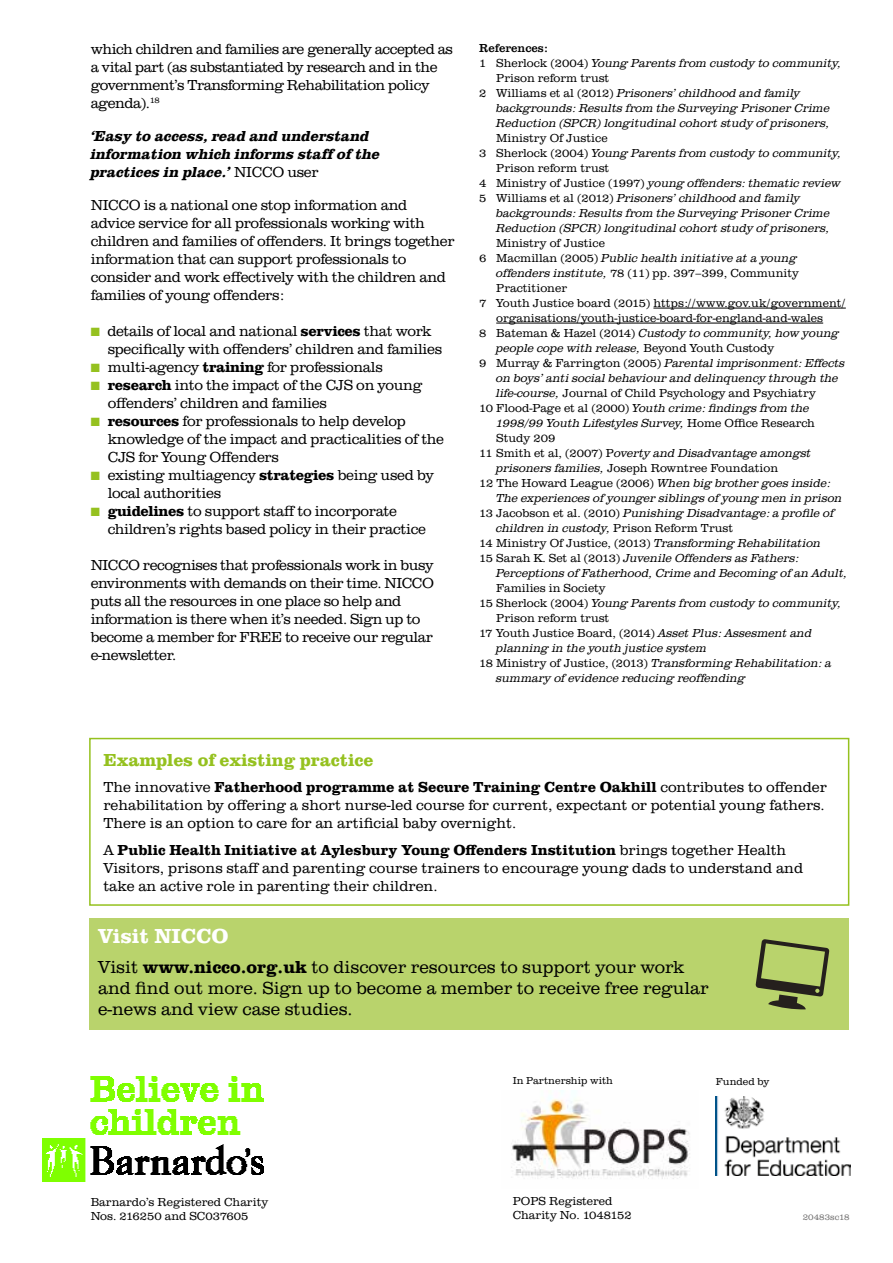
<style>
.page{position:relative;width:893px;height:1263px;background:#fff}
.page>*{position:absolute;margin:0;border:0;box-sizing:border-box;transform-origin:0 0}
.t1{font:700 21px "URW Clarendon TOT";color:#fff}
.t2{font:300 18px/21px "URW Clarendon TOT";color:#000}
.t3{font:700 18px "URW Clarendon TOT";color:#95c11f}
.t4{font:300 15px/18px "URW Clarendon TOT";letter-spacing:-.02em;color:#000}
.t5{font:300 15px/18px "URW Clarendon TOT";color:#000}
.t6{font:italic 700 15px/18px "URW Clarendon TOT";color:#000}
.t7{font:italic 300 12px "URW Clarendon TOT";color:#000}
.t8{font:300 12px/14.4px "URW Clarendon TOT";color:#000}
.t9{font:12px "URW Clarendon TOT";color:#000}
.t10{font:300 10.5px "URW Clarendon TOT";color:#000}
.t11{font:300 9px "URW Clarendon TOT";color:#706f6f}
.s1{font-weight:300;font-style:normal}
.s2{color:#95c11f}
.s3{font-weight:700}
.s4{font-style:normal}
.s5{font-style:italic}
</style>
<div class="page">
<img style="left:43px;top:1077px;width:220px;height:104px">
<img style="left:511px;top:1090px;width:179px;height:89px">
<img style="left:716px;top:1096px;width:135px;height:79px">
<hr style="left:653px;top:308px;width:193px;height:1px;background:#000">
<hr style="left:496px;top:323px;width:327px;height:1px;background:#000">
<div style="left:89px;top:738px;width:760px;height:168px;border:2px solid #95c11f"></div>
<div style="left:90px;top:919px;width:759px;height:111px;background:#b9d36c"></div>
<svg style="left:755px;top:939px;width:74px;height:70px"></svg>
<p class="t4" style="left:91px;top:40px;width:364px">which children and families are generally accepted as a vital part (as substantiated by research and in the government’s Transforming Rehabilitation policy agenda).<sup>18</sup></p>
<p class="t6" style="left:91px;top:127px;width:291px">‘Easy to access, read and understand information which informs staff of the practices in place.’ <span class="s1">NICCO user</span></p>
<p class="t4" style="left:91px;top:196px;width:365px">NICCO is a national one stop information and advice service for all professionals working with children and families of offenders. It brings together information that can support professionals to consider and work effectively with the children and families of young offenders:</p>
<p class="t4" style="left:108px;top:322px;width:336px;text-indent:-17px"><span class="s2">■</span> details of local and national <span class="s3">services</span> that work specifically with offenders’ children and families</p>
<p class="t4" style="left:91px;top:358px;width:294px"><span class="s2">■</span> multi-agency <span class="s3">training</span> for professionals</p>
<p class="t4" style="left:108px;top:376px;width:316px;text-indent:-17px"><span class="s2">■</span> <span class="s3">research</span> into the impact of the CJS on young offenders’ children and families</p>
<p class="t4" style="left:108px;top:412px;width:338px;text-indent:-17px"><span class="s2">■</span> <span class="s3">resources</span> for professionals to help develop knowledge of the impact and practicalities of the<br>CJS for Young Offenders</p>
<p class="t4" style="left:108px;top:466px;width:328px;text-indent:-17px"><span class="s2">■</span> existing multiagency <span class="s3">strategies</span> being used by local authorities</p>
<p class="t4" style="left:108px;top:502px;width:320px;text-indent:-17px"><span class="s2">■</span> <span class="s3">guidelines</span> to support staff to incorporate children’s rights based policy in their practice</p>
<p class="t4" style="left:91px;top:556px;width:345px">NICCO recognises that professionals work in busy environments with demands on their time. NICCO puts all the resources in one place so help and information is there when it’s needed. Sign up to become a member for FREE to receive our regular e-newsletter.</p>
<p class="t9" style="left:479px;top:41px;width:70px">References:</p>
<p class="t7" style="left:479px;top:56px;width:364px"><span class="s4">1 Sherlock (2004)</span> Young Parents from custody to community,</p>
<p class="t8" style="left:496px;top:71px;width:115px">Prison reform trust</p>
<p class="t7" style="left:479px;top:86px;width:322px"><span class="s4">2 Williams et al (2012)</span> Prisoners’ childhood and family</p>
<p class="t7" style="left:496px;top:101px;width:335px">backgrounds: Results from the Surveying Prisoner Crime</p>
<p class="t7" style="left:496px;top:116px;width:335px">Reduction (SPCR) longitudinal cohort study of prisoners,</p>
<p class="t8" style="left:496px;top:131px;width:113px">Ministry Of Justice</p>
<p class="t7" style="left:479px;top:146px;width:364px"><span class="s4">3 Sherlock (2004)</span> Young Parents from custody to community,</p>
<p class="t8" style="left:496px;top:161px;width:115px">Prison reform trust</p>
<p class="t7" style="left:479px;top:176px;width:363px"><span class="s4">4 Ministry of Justice (1997)</span> young offenders: thematic review</p>
<p class="t7" style="left:479px;top:191px;width:322px"><span class="s4">5 Williams et al (2012)</span> Prisoners’ childhood and family</p>
<p class="t7" style="left:496px;top:206px;width:335px">backgrounds: Results from the Surveying Prisoner Crime</p>
<p class="t7" style="left:496px;top:221px;width:335px">Reduction (SPCR) longitudinal cohort study of prisoners,</p>
<p class="t8" style="left:496px;top:236px;width:110px">Ministry of Justice</p>
<p class="t7" style="left:479px;top:251px;width:319px"><span class="s4">6 Macmillan (2005)</span> Public health initiative at a young</p>
<p class="t8" style="left:496px;top:266px;width:304px"><span class="s5">offenders institute,</span> 78 (11) pp. 397–399, Community</p>
<p class="t8" style="left:496px;top:281px;width:72px">Practitioner</p>
<p class="t8" style="left:479px;top:296px;width:368px">7 Youth Justice board (2015) https://www.gov.uk/government/</p>
<p class="t8" style="left:496px;top:311px;width:328px">organisations/youth-justice-board-for-england-and-wales</p>
<p class="t7" style="left:479px;top:326px;width:362px"><span class="s4">8 Bateman &amp; Hazel (2014)</span> Custody to community, how young</p>
<p class="t7" style="left:496px;top:341px;width:280px">people cope with release, <span class="s4">Beyond Youth Custody</span></p>
<p class="t7" style="left:479px;top:356px;width:368px"><span class="s4">9 Murray &amp; Farrington (2005)</span> Parental imprisonment: Effects</p>
<p class="t7" style="left:496px;top:371px;width:344px">on boys’ anti social behaviour and delinquency through the</p>
<p class="t8" style="left:496px;top:386px;width:321px"><span class="s5">life-course,</span> Journal of Child Psychology and Psychiatry</p>
<p class="t7" style="left:479px;top:401px;width:332px"><span class="s4">10 Flood-Page et al (2000)</span> Youth crime: findings from the</p>
<p class="t7" style="left:496px;top:416px;width:320px">1998/99 Youth Lifestyles Survey, <span class="s4">Home Office Research</span></p>
<p class="t8" style="left:496px;top:431px;width:61px">Study 209</p>
<p class="t7" style="left:479px;top:446px;width:334px"><span class="s4">11 Smith et al, (2007) P</span>overty and Disadvantage amongst</p>
<p class="t8" style="left:496px;top:461px;width:283px"><span class="s5">prisoners families,</span> Joseph Rowntree Foundation</p>
<p class="t7" style="left:479px;top:476px;width:353px"><span class="s4">12 The Howard League (2006)</span> When big brother goes inside:</p>
<p class="t7" style="left:496px;top:491px;width:348px">The experiences of younger siblings of young men in prison</p>
<p class="t7" style="left:479px;top:506px;width:357px"><span class="s4">13 Jacobson et al. (2010)</span> Punishing Disadvantage: a profile of</p>
<p class="t7" style="left:496px;top:521px;width:239px">children in custody, <span class="s4">Prison Reform Trust</span></p>
<p class="t8" style="left:479px;top:536px;width:343px">14 Ministry Of Justice, (2013) <span class="s5">Transforming Rehabilitation</span></p>
<p class="t7" style="left:479px;top:551px;width:321px"><span class="s4">15 Sarah K. Set al (2013)</span> Juvenile Offenders as Fathers:</p>
<p class="t7" style="left:496px;top:566px;width:353px">Perceptions of Fatherhood, Crime and Becoming of an Adult,</p>
<p class="t8" style="left:496px;top:581px;width:111px">Families in Society</p>
<p class="t7" style="left:479px;top:596px;width:364px"><span class="s4">15 Sherlock (2004)</span> Young Parents from custody to community,</p>
<p class="t8" style="left:496px;top:611px;width:115px">Prison reform trust</p>
<p class="t8" style="left:479px;top:626px;width:334px">17 Youth Justice Board, (2014) <span class="s5">Asset Plus: Assesment and</span></p>
<p class="t7" style="left:496px;top:641px;width:212px">planning in the youth justice system</p>
<p class="t7" style="left:479px;top:656px;width:354px"><span class="s4">18 Ministry of Justice, (2013)</span> Transforming Rehabilitation: a</p>
<p class="t7" style="left:496px;top:671px;width:251px">summary of evidence reducing reoffending</p>
<h2 class="t3" style="left:103px;top:749px;width:271px">Examples of existing practice</h2>
<p class="t5" style="left:103px;top:778px;width:725px">The innovative <span class="s3">Fatherhood programme at Secure Training Centre Oakhill</span> contributes to offender rehabilitation by offering a short nurse-led course for current, expectant or potential young fathers.<br>There is an option to care for an artificial baby overnight.</p>
<p class="t5" style="left:103px;top:841px;width:701px">A <span class="s3">Public Health Initiative at Aylesbury Young Offenders Institution</span> brings together Health<br>Visitors, prisons staff and parenting course trainers to encourage young dads to understand and take an active role in parenting their children.</p>
<h1 class="t1" style="left:98px;top:924px;width:132px">Visit NICCO</h1>
<h2 class="t2" style="left:98px;top:956px;width:612px">Visit <span class="s3">www.nicco.org.uk</span> to discover resources to support your work and find out more. Sign up to become a member to receive free regular e-news and view case studies.</h2>
<p class="t8" style="left:91px;top:1194px;width:179px">Barnardo’s Registered Charity<br>Nos. 216250 and SC037605</p>
<p class="t10" style="left:513px;top:1074px;width:102px">In Partnership with</p>
<p class="t10" style="left:716px;top:1075px;width:55px">Funded by</p>
<p class="t8" style="left:513px;top:1194px;width:120px">POPS Registered<br>Charity No. 1048152</p>
<p class="t11" style="left:803px;top:1212px;width:49px">20483sc18</p>
</div>
